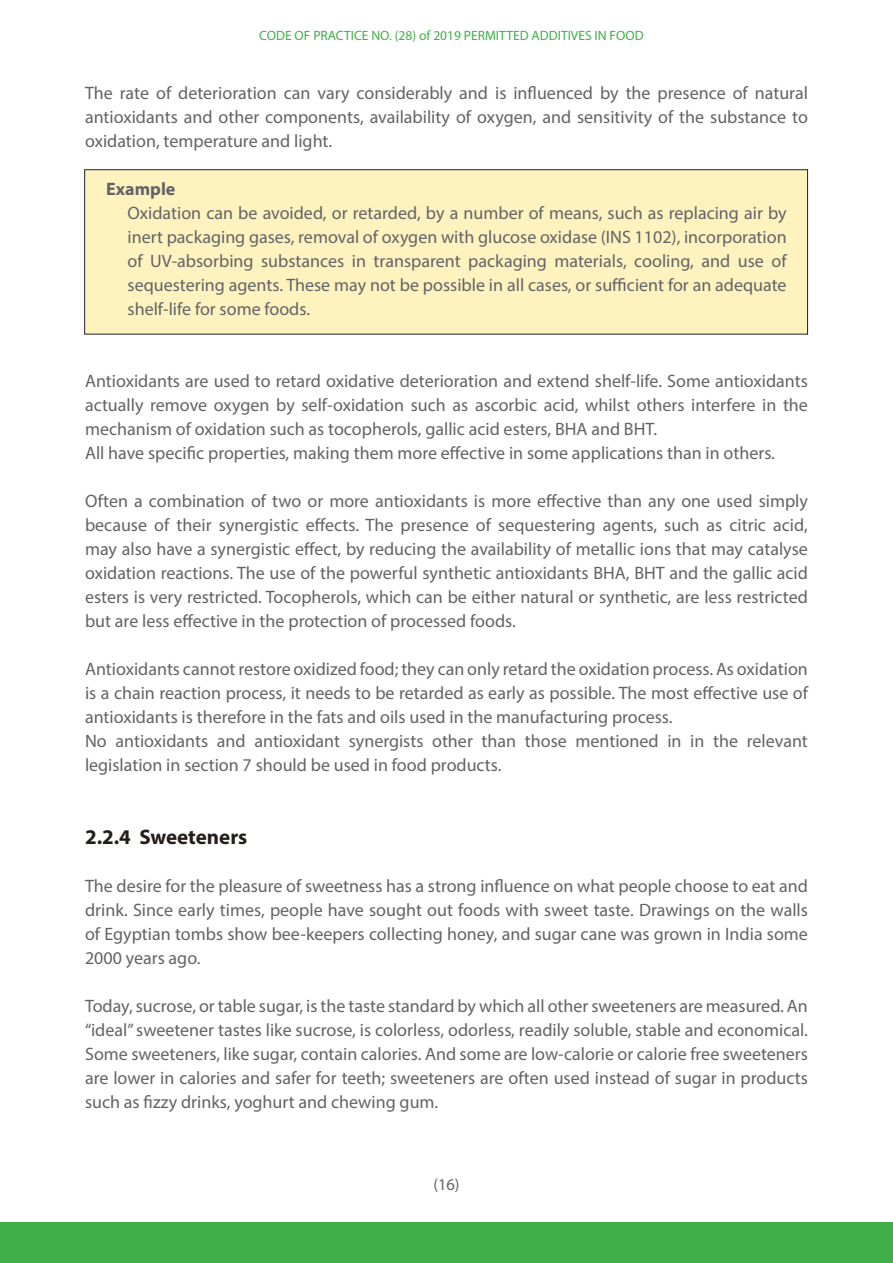
<style>
.page{position:relative;width:893px;height:1263px;background:#fff}
.page>*{position:absolute;margin:0;border:0;box-sizing:border-box;transform-origin:0 0}
.t1{font:700 21px "Myriad Pro";color:#241e1b}
.t2{font:18px/24px "Myriad Pro";color:#636366;text-align:justify}
.t3{font:700 18px "Myriad Pro";color:#636366}
.t4{font:16.5px "Myriad Pro";color:#636366}
.t5{font:13.5px "Myriad Pro";color:#40ae49}
</style>
<div class="page">
<div style="left:0;top:1222px;width:893px;height:41px;background:#40ae49"></div>
<div style="left:85px;top:170px;width:722px;height:164px;background:#fef3bf"></div>
<div style="left:84px;top:169px;width:724px;height:165px;border:1px solid #231f20"></div>
<p class="t5" style="left:259px;top:27px;width:386px">CODE OF PRACTICE NO. (28) of 2019 PERMITTED ADDITIVES IN FOOD</p>
<p class="t2" style="left:85px;top:80px;width:724px">The rate of deterioration can vary considerably and is influenced by the presence of natural antioxidants and other components, availability of oxygen, and sensitivity of the substance to oxidation, temperature and light.</p>
<p class="t3" style="left:106px;top:177px;width:71px">Example</p>
<p class="t2" style="left:128px;top:200px;width:661px">Oxidation can be avoided, or retarded, by a number of means, such as replacing air by inert packaging gases, removal of oxygen with glucose oxidase (INS 1102), incorporation of UV-absorbing substances in transparent packaging materials, cooling, and use of sequestering agents. These may not be possible in all cases, or sufficient for an adequate shelf-life for some foods.</p>
<p class="t2" style="left:85px;top:368px;width:724px;text-align:left">Antioxidants are used to retard oxidative deterioration and extend shelf-life. Some antioxidants actually remove oxygen by self-oxidation such as ascorbic acid, whilst others interfere in the mechanism of oxidation such as tocopherols, gallic acid esters, BHA and BHT.<br>All have specific properties, making them more effective in some applications than in others.</p>
<p class="t2" style="left:85px;top:488px;width:724px">Often a combination of two or more antioxidants is more effective than any one used simply because of their synergistic effects. The presence of sequestering agents, such as citric acid, may also have a synergistic effect, by reducing the availability of metallic ions that may catalyse oxidation reactions. The use of the powerful synthetic antioxidants BHA, BHT and the gallic acid esters is very restricted. Tocopherols, which can be either natural or synthetic, are less restricted but are less effective in the protection of processed foods.</p>
<p class="t2" style="left:85px;top:656px;width:724px;text-align:left">Antioxidants cannot restore oxidized food; they can only retard the oxidation process. As oxidation is a chain reaction process, it needs to be retarded as early as possible. The most effective use of antioxidants is therefore in the fats and oils used in the manufacturing process.<br>No antioxidants and antioxidant synergists other than those mentioned in in the relevant legislation in section 7 should be used in food products.</p>
<p class="t1" style="left:85px;top:823px;width:164px">2.2.4 Sweeteners</p>
<p class="t2" style="left:85px;top:873px;width:724px">The desire for the pleasure of sweetness has a strong influence on what people choose to eat and drink. Since early times, people have sought out foods with sweet taste. Drawings on the walls of Egyptian tombs show bee-keepers collecting honey, and sugar cane was grown in India some 2000 years ago.</p>
<p class="t2" style="left:85px;top:993px;width:724px">Today, sucrose, or table sugar, is the taste standard by which all other sweeteners are measured. An “ideal” sweetener tastes like sucrose, is colorless, odorless, readily soluble, stable and economical.<br>Some sweeteners, like sugar, contain calories. And some are low-calorie or calorie free sweeteners are lower in calories and safer for teeth; sweeteners are often used instead of sugar in products such as fizzy drinks, yoghurt and chewing gum.</p>
<p class="t4" style="left:433px;top:1174px;width:28px">)16(</p>
</div>
